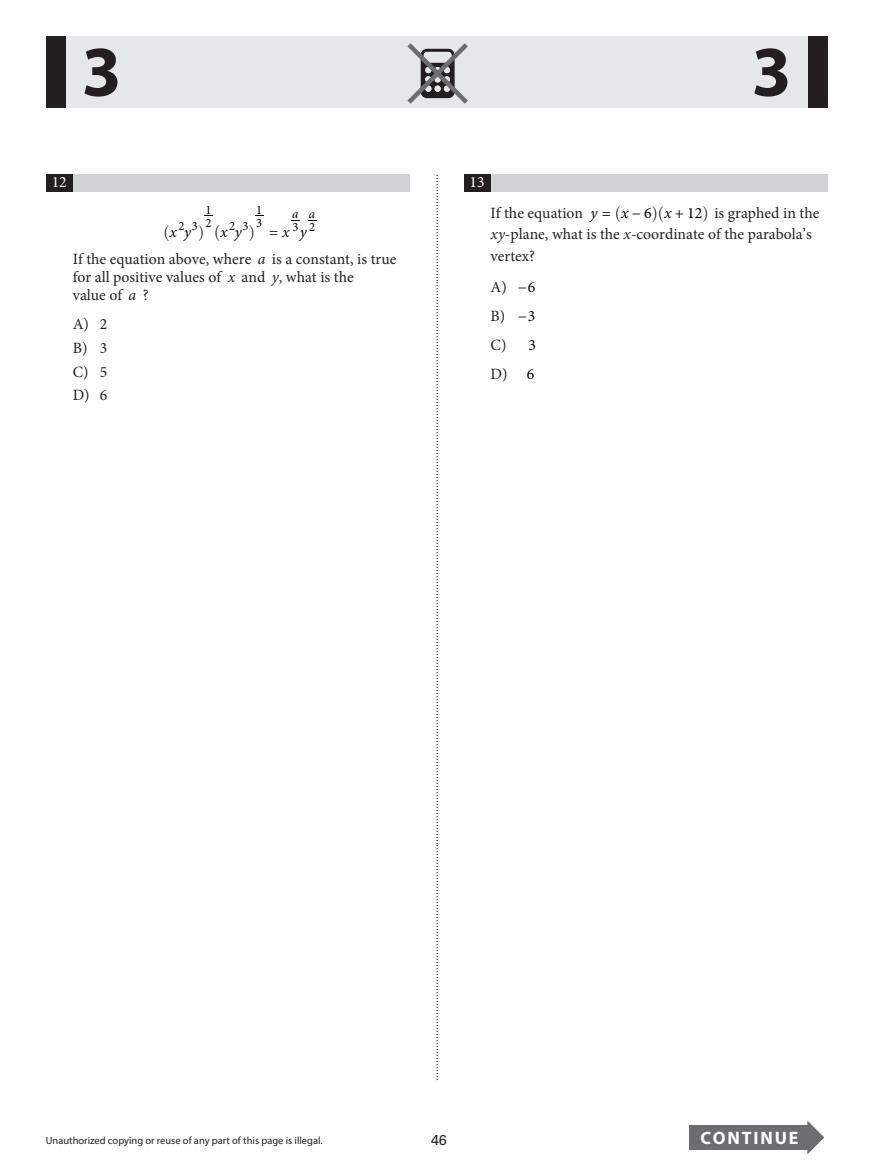
<style>
.page{position:relative;width:878px;height:1175px;background:#fff}
.page>*{position:absolute;margin:0;border:0;box-sizing:border-box;transform-origin:0 0}
.t1{font:700 71.85px "Myriad Pro";color:#231f20}
.t2{font:700 18px "Myriad Pro";letter-spacing:.105em;color:#fff}
.span{font:15.75px/18px "Minion Pro";color:#231f20}
.span-2{font:15.75px "Minion Pro";color:#000}
.t3{font:italic 15.75px "Minion Pro";color:#000}
.t4{font:15.75px "Minion Pro";color:#fff}
.t5{font:14.25px "Univers LT Std";color:#231f20}
.t6{font:12.6px "Minion Pro";color:#000}
.t7{font:italic 12.6px "Minion Pro";color:#000}
.t8{font:12px "Times";color:#231f20}
.t9{font:10.5px "Myriad Pro";color:#231f20}
.s1{font-style:italic}
.s2{font-style:normal}
.s3{color:#000}
</style>
<div class="page">
<div style="left:62px;top:36px;width:749px;height:72px;background:#e6e7e9"></div>
<div style="left:46px;top:36px;width:19px;height:72px;background:#231f20"></div>
<svg style="left:407px;top:43px;width:61px;height:61px"></svg>
<div style="left:808px;top:36px;width:19px;height:72px;background:#231f20"></div>
<div style="left:46px;top:174px;width:363px;height:18px;background:#d1d2d4"></div>
<div style="left:46px;top:174px;width:27px;height:18px;background:#231f20"></div>
<div style="left:463px;top:174px;width:364px;height:18px;background:#d1d2d4"></div>
<div style="left:463px;top:174px;width:27px;height:18px;background:#231f20"></div>
<div style="left:688px;top:1125px;width:122px;height:24px;background:#6c6d70"></div>
<svg style="left:807px;top:1120px;width:17px;height:34px"></svg>
<h1 class="t1" style="left:82px;top:25px;width:41px">3</h1>
<h1 class="t1" style="left:751px;top:25px;width:41px">3</h1>
<p class="t4" style="left:52px;top:172px;width:17px">12</p>
<p class="t8" style="left:447px;top:174px;width:909px;rotate:90deg">...............................................................................................................................................................................................................................................................................................................</p>
<p class="t4" style="left:469px;top:172px;width:17px">13</p>
<p class="t6" style="left:205px;top:201px;width:8px">1</p>
<p class="t6" style="left:256px;top:201px;width:8px">1</p>
<p class="span" style="left:490px;top:204px;width:94px">If the equation</p>
<p class="span-2" style="left:590px;top:202px;width:113px"><span class="s1">y</span>= <span class="s1">x</span>−6 <span class="s1">x</span>+12</p>
<p class="span" style="left:714px;top:204px;width:107px">is graphed in the</p>
<p class="span" style="left:490px;top:225px;width:323px"><span class="s1">xy</span>-plane, what is the <span class="s1">x</span>-coordinate of the parabola’s</p>
<p class="span" style="left:490px;top:247px;width:46px">vertex?</p>
<p class="t7" style="left:292px;top:205px;width:25px">a a</p>
<p class="t6" style="left:205px;top:214px;width:8px">2</p>
<p class="t6" style="left:256px;top:214px;width:8px">3</p>
<p class="t6" style="left:178px;top:218px;width:21px">2 3</p>
<p class="t6" style="left:229px;top:218px;width:21px">2 3</p>
<p class="t6" style="left:292px;top:218px;width:24px">3 2</p>
<p class="t3" style="left:170px;top:221px;width:23px">x y</p>
<p class="t3" style="left:220px;top:221px;width:23px">x y</p>
<p class="t3" style="left:269px;top:221px;width:39px"><span class="s2">=</span>x y</p>
<p class="span" style="left:73px;top:250px;width:325px">If the equation above, where <span class="s1">a</span> is a constant, is true for all positive values of <span class="s1">x</span> and <span class="s1">y</span>, what is the<br>value of <span class="s1">a</span> ?</p>
<p class="span" style="left:490px;top:278px;width:46px">A) <span class="s3">−6</span></p>
<p class="span" style="left:490px;top:307px;width:46px">B) <span class="s3">−3</span></p>
<p class="span" style="left:73px;top:314px;width:36px">A) 2</p>
<p class="span" style="left:73px;top:338px;width:36px">B) 3</p>
<p class="span" style="left:490px;top:336px;width:47px">C) <span class="s3">3</span></p>
<p class="span" style="left:73px;top:362px;width:36px">C) 5</p>
<p class="span" style="left:490px;top:365px;width:45px">D) <span class="s3">6</span></p>
<p class="span" style="left:73px;top:386px;width:36px">D) 6</p>
<p class="t9" style="left:46px;top:1133px;width:278px">Unauthorized copying or reuse of any part of this page is illegal.</p>
<p class="t5" style="left:431px;top:1131px;width:17px">46</p>
<h2 class="t2" style="left:700px;top:1126px;width:99px">CONTINUE</h2>
</div>
